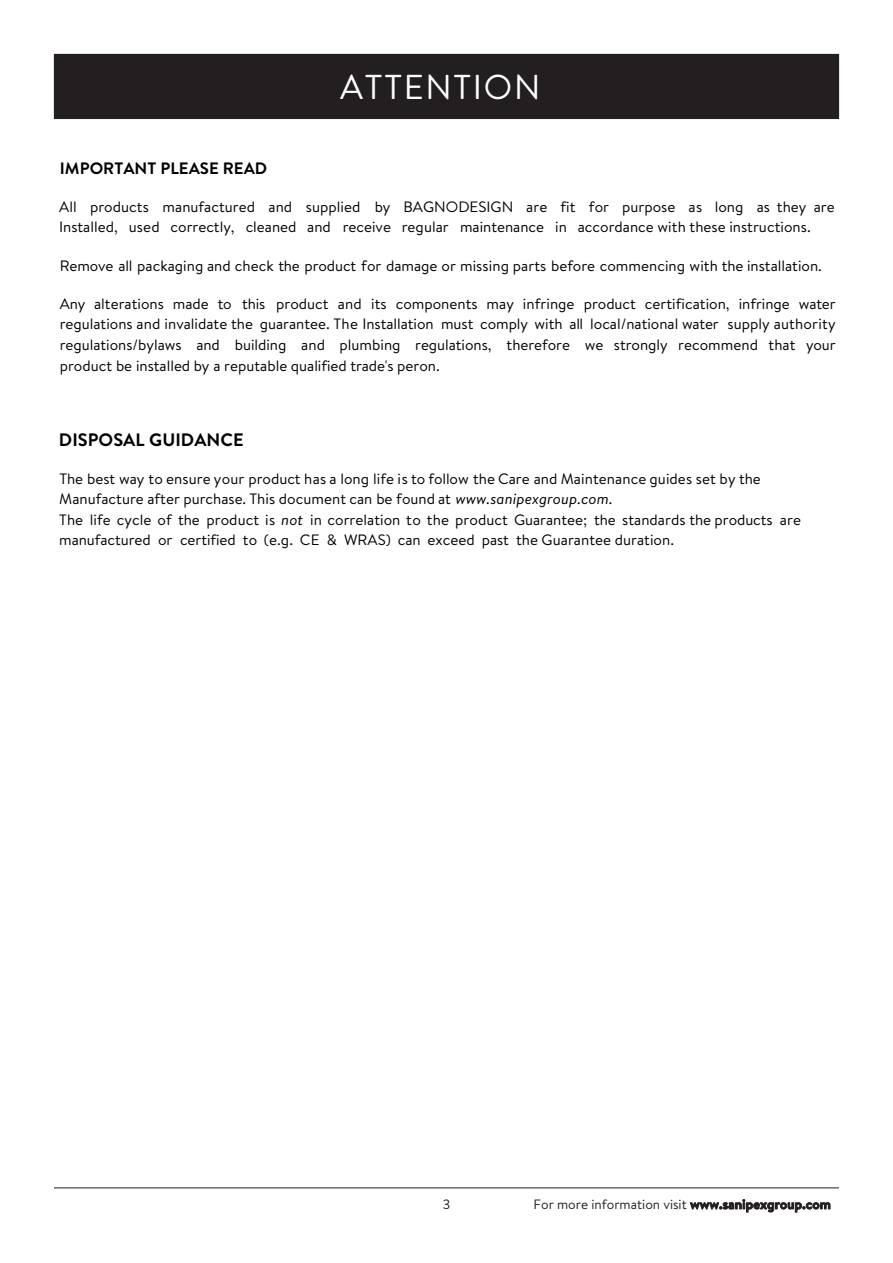
<style>
.page{position:relative;width:893px;height:1263px;background:#fff}
.page>*{position:absolute;margin:0;border:0;box-sizing:border-box;transform-origin:0 0}
.t1{font:34.5px "Brandon Text";letter-spacing:.05em;color:#fff}
.t2{font:700 18px "Brandon Text";color:#000}
.t3{font:700 16.5px "Brandon Text";color:#000}
.t4{font:15px/20.9px "Brandon Text";color:#000}
.t5{font:13.5px "Brandon Text";color:#231f20}
.s1{font-style:italic}
.s2{font-weight:700}
</style>
<div class="page">
<hr style="left:54px;top:1187px;width:785px;height:1px;background:#231f20">
<div style="left:54px;top:54px;width:785px;height:65px;background:#231f20"></div>
<h1 class="t1" style="left:340px;top:64px;width:202px">ATTENTION</h1>
<p class="t3" style="left:60px;top:157px;width:209px">IMPORTANT PLEASE READ</p>
<p class="t4" style="left:59px;top:197px;width:777px;line-height:19.4px">All products manufactured and supplied by BAGNODESIGN are fit for purpose as long as they are<br>Installed, used correctly, cleaned and receive regular maintenance in accordance with these instructions.</p>
<p class="t4" style="left:60px;top:255px;width:764px">Remove all packaging and check the product for damage or missing parts before commencing with the installation.</p>
<p class="t4" style="left:60px;top:292px;width:777px;text-align:justify">Any alterations made to this product and its components may infringe product certification, infringe water regulations and invalidate the guarantee. The Installation must comply with all local/national water supply authority regulations/bylaws and building and plumbing regulations, therefore we strongly recommend that your product be installed by a reputable qualified trade's peron.</p>
<p class="t2" style="left:59px;top:428px;width:186px">DISPOSAL GUIDANCE</p>
<p class="t4" style="left:59px;top:468px;width:743px;line-height:20.4px">The best way to ensure your product has a long life is to follow the Care and Maintenance guides set by the Manufacture after purchase. This document can be found at <span class="s1">www.sanipexgroup.com.<br></span>The life cycle of the product is <span class="s1">not</span> in correlation to the product Guarantee; the standards the products are manufactured or certified to (e.g. CE &amp; WRAS) can exceed past the Guarantee duration.</p>
<p class="t5" style="left:443px;top:1195px;width:9px">3</p>
<p class="t5" style="left:534px;top:1195px;width:299px">For more information visit <span class="s2">www.sanipexgroup.com</span></p>
</div>
